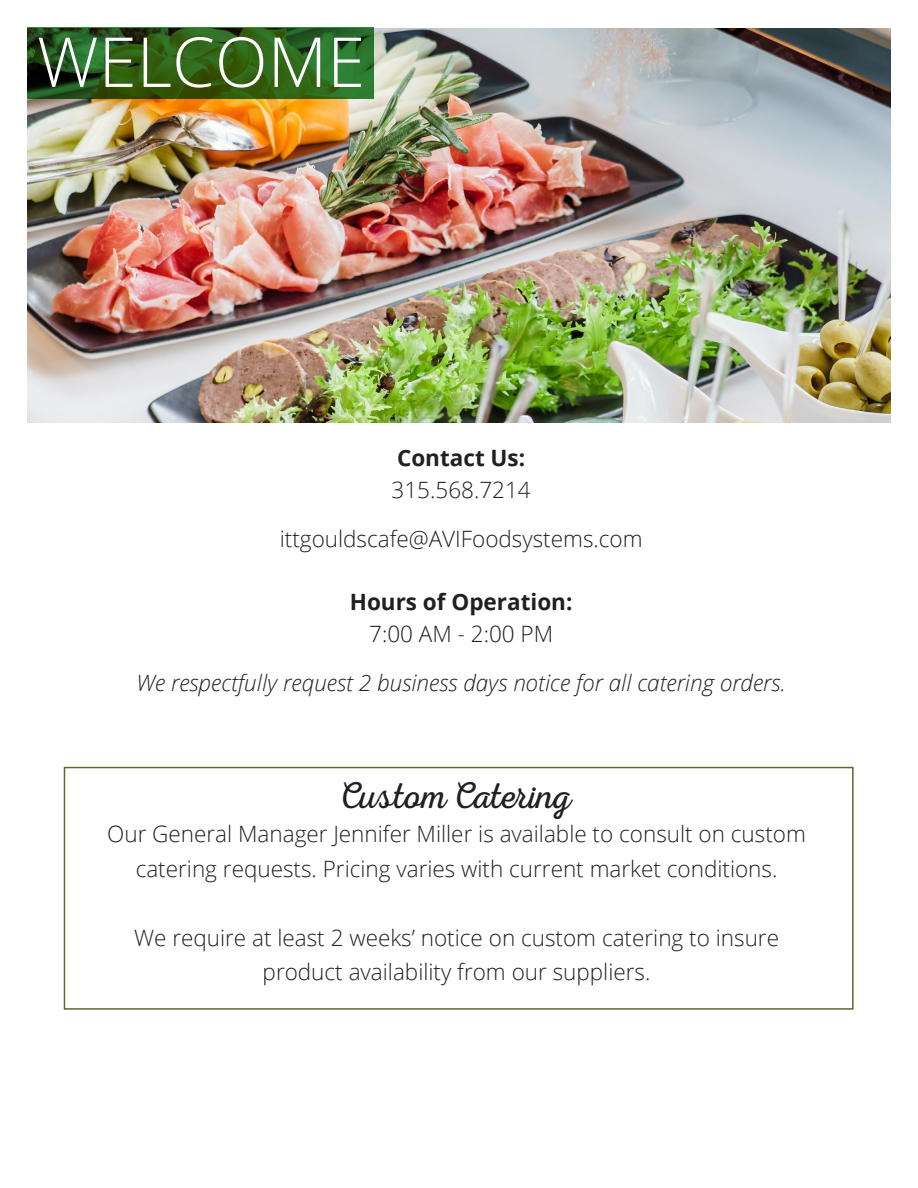
<style>
.page{position:relative;width:918px;height:1188px;background:#fff}
.page>*{position:absolute;margin:0;border:0;box-sizing:border-box;transform-origin:0 0}
.t1{font:300 69px "Open Sans";color:#fff}
.t2{font:37.5px "Nexa Rust Script L 0";letter-spacing:-.005em;color:#231f20}
.t3{font:300 22.5px/34.5px "Open Sans";color:#231f20;text-align:center}
.t4{font:italic 300 22.5px "Open Sans";color:#231f20}
.t5{font:700 22.5px "Open Sans";color:#231f20}
</style>
<div class="page">
<img style="left:27px;top:28px;width:864px;height:394px">
<svg style="left:27px;top:27px;width:347px;height:71px;background:#2b5c19"></svg>
<div style="left:64px;top:767px;width:790px;height:243px;border:2px solid #566c30"></div>
<p class="t1" style="left:37px;top:15px;width:330px">WELCOME</p>
<p class="t5" style="left:397px;top:442px;width:130px">Contact Us:</p>
<p class="t3" style="left:392px;top:472px;width:141px">315.568.7214</p>
<p class="t3" style="left:280px;top:521px;width:364px">ittgouldscafe@AVIFoodsystems.com</p>
<p class="t5" style="left:350px;top:586px;width:224px">Hours of Operation:</p>
<p class="t3" style="left:369px;top:616px;width:185px">7:00 AM - 2:00 PM</p>
<p class="t4" style="left:136px;top:668px;width:651px">We respectfully request 2 business days notice for all catering orders.</p>
<p class="t2" style="left:341px;top:775px;width:233px">Custom Catering</p>
<p class="t3" style="left:107px;top:816px;width:700px">Our General Manager Jennifer Miller is available to consult on custom catering requests. Pricing varies with current market conditions.</p>
<p class="t3" style="left:134px;top:920px;width:646px">We require at least 2 weeks’ notice on custom catering to insure</p>
<p class="t3" style="left:263px;top:954px;width:389px">product availability from our suppliers.</p>
</div>
